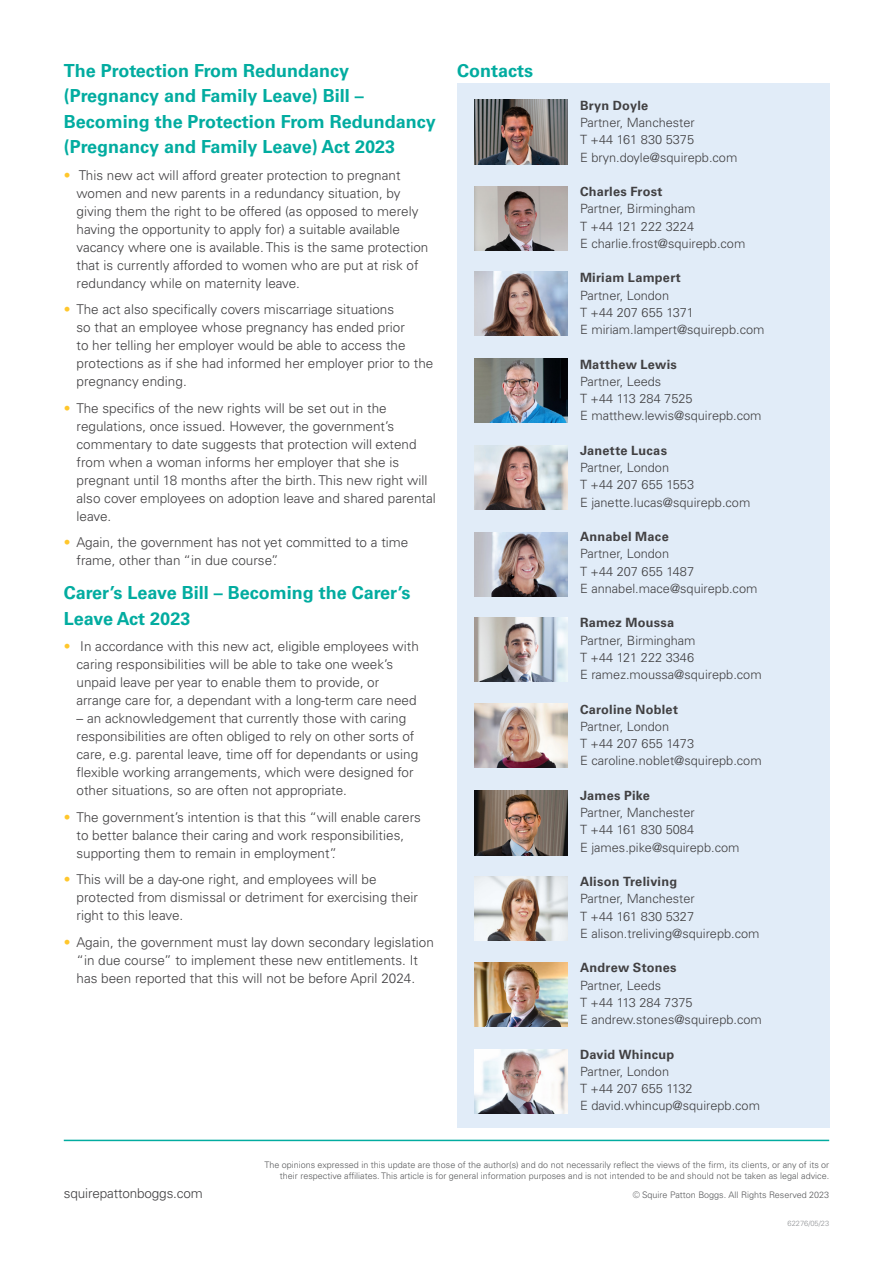
<style>
.page{position:relative;width:893px;height:1263px;background:#fff}
.page>*{position:absolute;margin:0;border:0;box-sizing:border-box;transform-origin:0 0}
.Body_Main_Heading{font:700 18px/25.5px "Univers LTCYR 65";color:#02aca0}
.t1{font:300 13.5px/18px "Univers LTCYR 45";color:#414042}
.Contact{font:300 12.75px "Univers LTCYR 45";color:#414042}
.Contact-2{font:700 12.75px "Univers LTCYR 65";letter-spacing:.02em;color:#414042}
.t2{font:300 9px/10.8px "Univers LTCYR 45";color:#58595b;text-align:right}
.t3{font:300 7.5px "Univers LTCYR 45";color:#939598}
.s1{color:#ffc72c}
</style>
<div class="page">
<hr style="left:64px;top:1140px;width:765px;height:1px;background:#02aca0">
<div style="left:457px;top:83px;width:372px;height:1044px;background:#e1ecf8"></div>
<img style="left:474px;top:100px;width:93px;height:64px">
<img style="left:474px;top:187px;width:93px;height:64px">
<img style="left:474px;top:272px;width:93px;height:64px">
<img style="left:474px;top:358px;width:93px;height:65px">
<img style="left:474px;top:445px;width:93px;height:65px">
<img style="left:474px;top:532px;width:93px;height:64px">
<img style="left:474px;top:618px;width:93px;height:64px">
<img style="left:474px;top:703px;width:93px;height:64px">
<img style="left:474px;top:791px;width:93px;height:64px">
<img style="left:474px;top:877px;width:93px;height:64px">
<img style="left:474px;top:963px;width:93px;height:64px">
<img style="left:474px;top:1050px;width:93px;height:64px">
<p class="Body_Main_Heading" style="left:64px;top:57px;width:374px">The Protection From Redundancy (Pregnancy and Family Leave) Bill – Becoming the Protection From Redundancy (Pregnancy and Family Leave) Act 2023</p>
<p class="t1" style="left:77px;top:166px;width:353px;text-indent:-13px"><span class="s1">•</span> This new act will afford greater protection to pregnant women and new parents in a redundancy situation, by giving them the right to be offered (as opposed to merely having the opportunity to apply for) a suitable available vacancy where one is available. This is the same protection that is currently afforded to women who are put at risk of redundancy while on maternity leave.</p>
<p class="t1" style="left:77px;top:300px;width:358px;text-indent:-13px"><span class="s1">•</span> The act also specifically covers miscarriage situations<br>so that an employee whose pregnancy has ended prior<br>to her telling her employer would be able to access the protections as if she had informed her employer prior to the pregnancy ending.</p>
<p class="t1" style="left:77px;top:399px;width:361px;text-indent:-13px"><span class="s1">•</span> The specifics of the new rights will be set out in the regulations, once issued. However, the government’s commentary to date suggests that protection will extend from when a woman informs her employer that she is pregnant until 18 months after the birth. This new right will also cover employees on adoption leave and shared parental leave.</p>
<p class="t1" style="left:77px;top:533px;width:333px;text-indent:-13px"><span class="s1">•</span> Again, the government has not yet committed to a time frame, other than “in due course”.</p>
<p class="Body_Main_Heading" style="left:64px;top:579px;width:348px">Carer’s Leave Bill – Becoming the Carer’s<br>Leave Act 2023</p>
<p class="t1" style="left:77px;top:637px;width:344px;text-indent:-13px"><span class="s1">•</span> In accordance with this new act, eligible employees with caring responsibilities will be able to take one week’s unpaid leave per year to enable them to provide, or arrange care for, a dependant with a long-term care need</p>
<p class="t1" style="left:77px;top:709px;width:343px">– an acknowledgement that currently those with caring responsibilities are often obliged to rely on other sorts of care, e.g. parental leave, time off for dependants or using flexible working arrangements, which were designed for other situations, so are often not appropriate.</p>
<p class="t1" style="left:77px;top:808px;width:346px;text-indent:-13px"><span class="s1">•</span> The government’s intention is that this “will enable carers to better balance their caring and work responsibilities, supporting them to remain in employment”.</p>
<p class="t1" style="left:77px;top:870px;width:343px;text-indent:-13px"><span class="s1">•</span> This will be a day-one right, and employees will be protected from dismissal or detriment for exercising their right to this leave.</p>
<p class="t1" style="left:64px;top:933px;width:372px;text-align:center"><span class="s1">•</span> Again, the government must lay down secondary legislation “in due course” to implement these new entitlements. It<br>has been reported that this will not be before April 2024.</p>
<p class="Body_Main_Heading" style="left:457px;top:57px;width:78px">Contacts</p>
<p class="Contact-2" style="left:580px;top:96px;width:70px">Bryn Doyle</p>
<p class="Contact" style="left:580px;top:114px;width:116px">Partner, Manchester</p>
<p class="Contact" style="left:580px;top:131px;width:116px">T +44 161 830 5375</p>
<p class="Contact" style="left:580px;top:149px;width:159px">E bryn.doyle@squirepb.com</p>
<p class="Contact-2" style="left:580px;top:183px;width:84px">Charles Frost</p>
<p class="Contact" style="left:580px;top:200px;width:117px">Partner, Birmingham</p>
<p class="Contact" style="left:580px;top:218px;width:116px">T +44 121 222 3224</p>
<p class="Contact" style="left:580px;top:235px;width:167px">E charlie.frost@squirepb.com</p>
<p class="Contact-2" style="left:580px;top:269px;width:102px">Miriam Lampert</p>
<p class="Contact" style="left:580px;top:287px;width:91px">Partner, London</p>
<p class="Contact" style="left:580px;top:304px;width:115px">T +44 207 655 1371</p>
<p class="Contact" style="left:580px;top:321px;width:186px">E miriam.lampert@squirepb.com</p>
<p class="Contact-2" style="left:580px;top:355px;width:99px">Matthew Lewis</p>
<p class="Contact" style="left:580px;top:373px;width:83px">Partner, Leeds</p>
<p class="Contact" style="left:580px;top:390px;width:114px">T +44 113 284 7525</p>
<p class="Contact" style="left:580px;top:407px;width:183px">E matthew.lewis@squirepb.com</p>
<p class="Contact-2" style="left:580px;top:441px;width:89px">Janette Lucas</p>
<p class="Contact" style="left:580px;top:459px;width:91px">Partner, London</p>
<p class="Contact" style="left:580px;top:476px;width:116px">T +44 207 655 1553</p>
<p class="Contact" style="left:580px;top:494px;width:172px">E janette.lucas@squirepb.com</p>
<p class="Contact-2" style="left:580px;top:528px;width:90px">Annabel Mace</p>
<p class="Contact" style="left:580px;top:545px;width:91px">Partner, London</p>
<p class="Contact" style="left:580px;top:563px;width:116px">T +44 207 655 1487</p>
<p class="Contact" style="left:580px;top:580px;width:179px">E annabel.mace@squirepb.com</p>
<p class="Contact-2" style="left:580px;top:614px;width:96px">Ramez Moussa</p>
<p class="Contact" style="left:580px;top:632px;width:117px">Partner, Birmingham</p>
<p class="Contact" style="left:580px;top:649px;width:116px">T +44 121 222 3346</p>
<p class="Contact" style="left:580px;top:666px;width:183px">E ramez.moussa@squirepb.com</p>
<p class="Contact-2" style="left:580px;top:700px;width:100px">Caroline Noblet</p>
<p class="Contact" style="left:580px;top:718px;width:91px">Partner, London</p>
<p class="Contact" style="left:580px;top:735px;width:116px">T +44 207 655 1473</p>
<p class="Contact" style="left:580px;top:752px;width:183px">E caroline.noblet@squirepb.com</p>
<p class="Contact-2" style="left:580px;top:786px;width:72px">James Pike</p>
<p class="Contact" style="left:580px;top:804px;width:116px">Partner, Manchester</p>
<p class="Contact" style="left:580px;top:821px;width:116px">T +44 161 830 5084</p>
<p class="Contact" style="left:580px;top:839px;width:161px">E james.pike@squirepb.com</p>
<p class="Contact-2" style="left:580px;top:873px;width:99px">Alison Treliving</p>
<p class="Contact" style="left:580px;top:890px;width:116px">Partner, Manchester</p>
<p class="Contact" style="left:580px;top:908px;width:116px">T +44 161 830 5327</p>
<p class="Contact" style="left:580px;top:925px;width:181px">E alison.treliving@squirepb.com</p>
<p class="Contact-2" style="left:580px;top:959px;width:98px">Andrew Stones</p>
<p class="Contact" style="left:580px;top:977px;width:83px">Partner, Leeds</p>
<p class="Contact" style="left:580px;top:994px;width:114px">T +44 113 284 7375</p>
<p class="Contact" style="left:580px;top:1011px;width:183px">E andrew.stones@squirepb.com</p>
<p class="Contact-2" style="left:580px;top:1045px;width:96px">David Whincup</p>
<p class="Contact" style="left:580px;top:1063px;width:91px">Partner, London</p>
<p class="Contact" style="left:580px;top:1080px;width:114px">T +44 207 655 1132</p>
<p class="Contact" style="left:580px;top:1097px;width:182px">E david.whincup@squirepb.com</p>
<p class="t1" style="left:64px;top:1184px;width:141px">squirepattonboggs.com</p>
<p class="t2" style="left:265px;top:1159px;width:566px">The opinions expressed in this update are those of the author(s) and do not necessarily reflect the views of the firm, its clients, or any of its or their respective affiliates. This article is for general information purposes and is not intended to be and should not be taken as legal advice.</p>
<p class="t2" style="left:633px;top:1189px;width:198px">© Squire Patton Boggs. All Rights Reserved 2023</p>
<p class="t3" style="left:787px;top:1218px;width:43px">62276/05/23</p>
</div>
